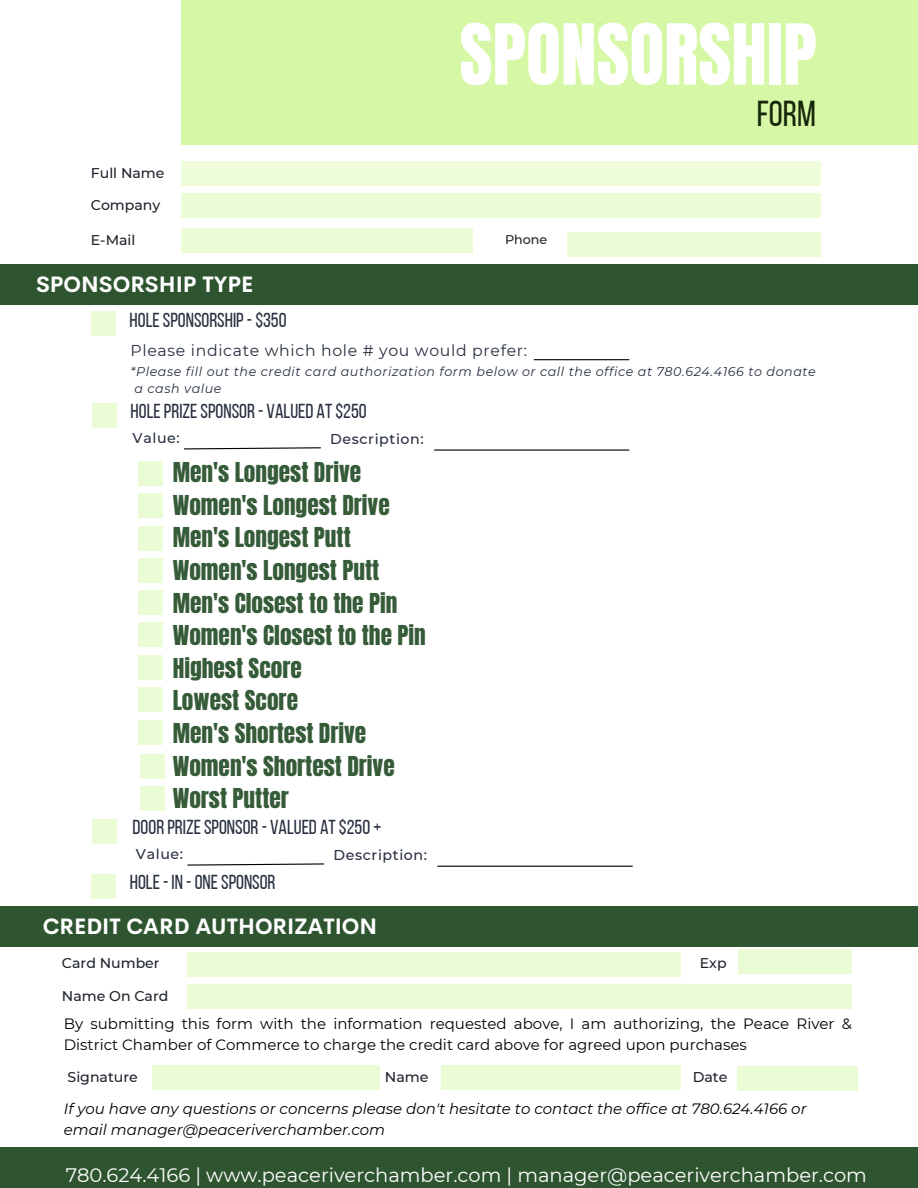
<style>
.page{position:relative;width:918px;height:1188px;background:#fff}
.page>*{position:absolute;margin:0;border:0;box-sizing:border-box;transform-origin:0 0}
.t1{font:71.55px "Anton";color:#fff}
.t2{font:36px "Bebas Neue";color:#17270b}
.t3{font:23.4px/32.7px "Anton";color:#365b38}
.t4{font:700 21.9px "Cerebri Sans";color:#fff}
.t5{font:20.25px "Bebas Neue";color:#27303f}
.t6{font:19.5px "Montserrat";color:#fff}
.t7{font:15.75px "Montserrat";letter-spacing:.045em;color:#27303f}
.t8{font:15px/20.2px "Montserrat";color:#000}
.t9{font:italic 15px/20.2px "Montserrat";color:#000}
.t10{font:500 14.25px "Montserrat";letter-spacing:.045em;color:#27303f}
.t11{font:500 14.25px "Montserrat";color:#1e232b}
.t12{font:500 14.1px "Montserrat";color:#1e232b}
.t13{font:italic 12.75px/17px "Montserrat";letter-spacing:.045em;color:#27303f}
.t14{font:500 12.75px "Montserrat";color:#1e232b}
</style>
<div class="page">
<div style="left:181px;top:0;width:736px;height:144px;background:#d6f8a6"></div>
<div style="left:0;top:1148px;width:918px;height:40px;background:#2e5530"></div>
<div style="left:181px;top:161px;width:640px;height:24px;background:#eefcda"></div>
<div style="left:181px;top:193px;width:640px;height:24px;background:#ebfbd5"></div>
<div style="left:181px;top:229px;width:291px;height:24px;background:#ebfbd5"></div>
<div style="left:568px;top:233px;width:253px;height:24px;background:#ebfbd5"></div>
<div style="left:0;top:265px;width:918px;height:40px;background:#2e5530"></div>
<div style="left:91px;top:311px;width:25px;height:24px;background:#ebfbd5"></div>
<div style="left:92px;top:403px;width:25px;height:25px;background:#ebfbd5"></div>
<hr style="left:534px;top:359px;width:95px;height:1px;background:#000">
<hr style="left:434px;top:449px;width:195px;height:2px;background:#000">
<div style="left:0;top:907px;width:918px;height:40px;background:#2e5530"></div>
<div style="left:187px;top:952px;width:493px;height:24px;background:#ebfbd5"></div>
<div style="left:187px;top:984px;width:665px;height:24px;background:#ebfbd5"></div>
<div style="left:737px;top:1067px;width:120px;height:24px;background:#ebfbd5"></div>
<div style="left:152px;top:1066px;width:227px;height:24px;background:#ebfbd5"></div>
<div style="left:441px;top:1066px;width:239px;height:24px;background:#ebfbd5"></div>
<div style="left:738px;top:950px;width:114px;height:24px;background:#ebfbd5"></div>
<div style="left:138px;top:461px;width:25px;height:24px;background:#ebfbd5"></div>
<div style="left:138px;top:493px;width:25px;height:24px;background:#ebfbd5"></div>
<div style="left:138px;top:526px;width:25px;height:24px;background:#ebfbd5"></div>
<div style="left:138px;top:558px;width:25px;height:24px;background:#ebfbd5"></div>
<div style="left:138px;top:590px;width:25px;height:24px;background:#ebfbd5"></div>
<div style="left:138px;top:622px;width:25px;height:25px;background:#ebfbd5"></div>
<div style="left:138px;top:656px;width:25px;height:24px;background:#ebfbd5"></div>
<div style="left:138px;top:688px;width:25px;height:24px;background:#ebfbd5"></div>
<div style="left:92px;top:819px;width:25px;height:24px;background:#ebfbd5"></div>
<div style="left:91px;top:874px;width:25px;height:24px;background:#ebfbd5"></div>
<svg style="left:184px;top:447px;width:137px;height:3px"></svg>
<hr style="left:437px;top:866px;width:196px;height:1px;background:#000">
<svg style="left:187px;top:863px;width:138px;height:3px"></svg>
<div style="left:138px;top:721px;width:25px;height:24px;background:#ebfbd5"></div>
<div style="left:140px;top:754px;width:25px;height:24px;background:#ebfbd5"></div>
<div style="left:140px;top:786px;width:25px;height:24px;background:#ebfbd5"></div>
<h1 class="t1" style="left:459px;top:18px;width:359px">SPONSORSHIP</h1>
<h2 class="t2" style="left:757px;top:94px;width:61px">FORM</h2>
<p class="t12" style="left:91px;top:163px;width:75px">Full Name</p>
<p class="t12" style="left:91px;top:195px;width:71px">Company</p>
<p class="t12" style="left:91px;top:230px;width:46px">E-Mail</p>
<p class="t14" style="left:505px;top:230px;width:44px">Phone</p>
<p class="t4" style="left:36px;top:266px;width:219px">SPONSORSHIP TYPE</p>
<p class="t5" style="left:130px;top:309px;width:158px">HOLE SPONSORSHIP - $350</p>
<p class="t7" style="left:131px;top:340px;width:398px">Please indicate which hole # you would prefer:</p>
<p class="t13" style="left:135px;top:362px;width:683px;text-indent:-4px">*Please fill out the credit card authorization form below or call the office at 780.624.4166 to donate a cash value</p>
<p class="t5" style="left:131px;top:400px;width:238px">HOLE PRIZE SPONSOR - VALUED AT $250</p>
<p class="t10" style="left:133px;top:428px;width:49px">Value:</p>
<p class="t10" style="left:330px;top:429px;width:95px">Description:</p>
<p class="t3" style="left:173px;top:458px;width:255px">Men's Longest Drive<br>Women's Longest Drive<br>Men's Longest Putt<br>Women's Longest Putt<br>Men's Closest to the Pin<br>Women's Closest to the Pin<br>Highest Score<br>Lowest Score<br>Men's Shortest Drive<br>Women's Shortest Drive<br>Worst Putter</p>
<p class="t5" style="left:133px;top:816px;width:250px">DOOR PRIZE SPONSOR - VALUED AT $250 +</p>
<p class="t10" style="left:136px;top:844px;width:49px">Value:</p>
<p class="t10" style="left:333px;top:845px;width:95px">Description:</p>
<p class="t5" style="left:130px;top:871px;width:147px">HOLE - IN - ONE SPONSOR</p>
<p class="t4" style="left:43px;top:908px;width:336px">CREDIT CARD AUTHORIZATION</p>
<p class="t12" style="left:62px;top:953px;width:99px">Card Number</p>
<p class="t12" style="left:62px;top:986px;width:108px">Name On Card</p>
<p class="t12" style="left:700px;top:954px;width:28px">Exp</p>
<p class="t8" style="left:64px;top:1013px;width:790px">By submitting this form with the information requested above, I am authorizing, the Peace River &amp;<br>District Chamber of Commerce to charge the credit card above for agreed upon purchases</p>
<p class="t12" style="left:68px;top:1067px;width:72px">Signature</p>
<p class="t11" style="left:693px;top:1067px;width:36px">Date</p>
<p class="t11" style="left:385px;top:1067px;width:45px">Name</p>
<p class="t9" style="left:64px;top:1098px;width:744px">If you have any questions or concerns please don't hesitate to contact the office at 780.624.4166 or email manager@peaceriverchamber.com</p>
<p class="t6" style="left:66px;top:1162px;width:803px">780.624.4166 | www.peaceriverchamber.com | manager@peaceriverchamber.com</p>
</div>
